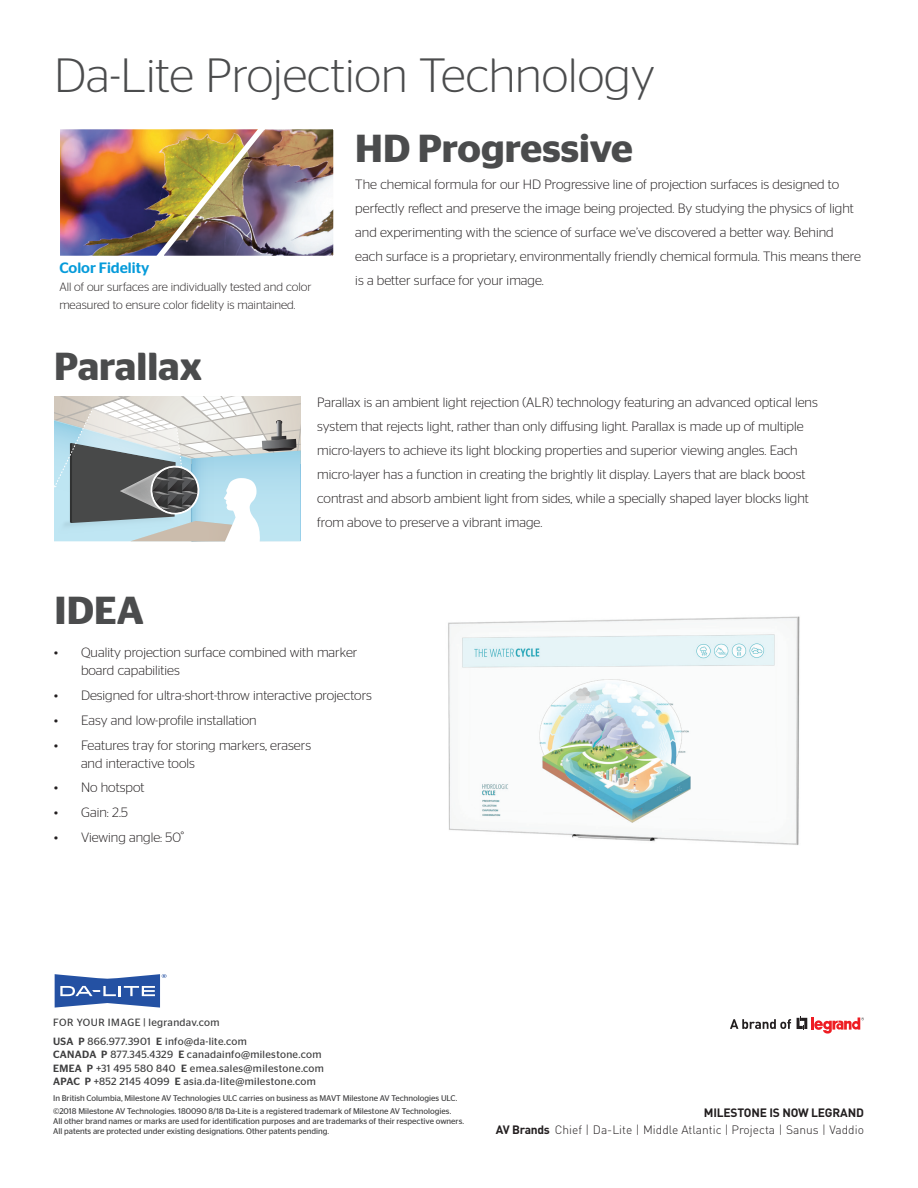
<style>
.page{position:relative;width:918px;height:1188px;background:#fff}
.page>*{position:absolute;margin:0;border:0;box-sizing:border-box;transform-origin:0 0}
.t1{font:300 48px "Stag Sans";color:#4b4c4d}
.t2{font:600 39px "Stag Sans";color:#4b4c4d}
.t3{font:500 15px "Stag Sans";color:#069bda}
.t4{font:300 13.5px/24px "Stag Sans";color:#231f20}
.t5{font:300 12px/18px "Stag Sans";color:#231f20}
.t6{font:300 12px "DIN Pro";color:#231f20}
.t7{font:700 12px "DIN Pro";letter-spacing:-.015em;color:#231f20}
.t8{font:10.5px/13.5px "Stag Sans";letter-spacing:.03em;color:#3e3e3f}
.t9{font:8.25px/13.2px "Stag Sans";color:#3e3e3f}
.s1{font-family:"Helvetica Neue"}
.s2{font-weight:500}
.s3{font-weight:700}
</style>
<div class="page">
<img style="left:61px;top:130px;width:86px;height:125px">
<div style="left:55px;top:124px;width:284px;height:137px;border:5px solid #fff"></div>
<img style="left:147px;top:124px;width:192px;height:137px">
<svg style="left:55px;top:974px;width:111px;height:34px"></svg>
<svg style="left:797px;top:1017px;width:67px;height:17px"></svg>
<svg style="left:730px;top:1019px;width:61px;height:10px"></svg>
<img style="left:448px;top:616px;width:352px;height:229px">
<svg style="left:54px;top:396px;width:247px;height:145px;background:#b1bfc2"></svg>
<h1 class="t1" style="left:54px;top:49px;width:602px">Da-Lite Projection Technology</h1>
<p class="t3" style="left:59px;top:259px;width:92px">Color Fidelity</p>
<p class="t5" style="left:59px;top:278px;width:254px">All of our surfaces are individually tested and color measured to ensure color fidelity is maintained.</p>
<h2 class="t2" style="left:54px;top:344px;width:150px">Parallax</h2>
<h2 class="t2" style="left:355px;top:125px;width:279px">HD Progressive</h2>
<p class="t4" style="left:355px;top:172px;width:507px">The chemical formula for our HD Progressive line of projection surfaces is designed to perfectly reflect and preserve the image being projected. By studying the physics of light and experimenting with the science of surface we’ve discovered a better way. Behind each surface is a proprietary, environmentally friendly chemical formula. This means there is a better surface for your image.</p>
<h2 class="t2" style="left:55px;top:588px;width:91px">IDEA</h2>
<p class="t4" style="left:317px;top:390px;width:502px">Parallax is an ambient light rejection (ALR) technology featuring an advanced optical lens system that rejects light, rather than only diffusing light. Parallax is made up of multiple micro-layers to achieve its light blocking properties and superior viewing angles. Each micro-layer has a function in creating the brightly lit display. Layers that are black boost contrast and absorb ambient light from sides, while a specially shaped layer blocks light from above to preserve a vibrant image.</p>
<p class="t4" style="left:81px;top:644px;width:278px;line-height:18px;text-indent:-27px">• Quality projection surface combined with marker board capabilities</p>
<p class="t4" style="left:54px;top:683px;width:319px">• Designed for ultra-short-throw interactive projectors</p>
<p class="t4" style="left:54px;top:708px;width:204px">• Easy and low-profile installation</p>
<p class="t4" style="left:81px;top:736px;width:232px;line-height:18px;text-indent:-27px">• Features tray for storing markers, erasers and interactive tools</p>
<p class="t4" style="left:54px;top:776px;width:92px">• No hotspot</p>
<p class="t4" style="left:54px;top:800px;width:76px">• Gain: 2.5</p>
<p class="t4" style="left:54px;top:825px;width:131px">• Viewing angle: 50<span class="s1">˚</span></p>
<p class="t8" style="left:53px;top:1013px;width:195px;line-height:18.9px">FOR YOUR IMAGE | legrandav.com<br><span class="s2">USA P</span> 866.977.3901 <span class="s2">E</span> info@da-lite.com</p>
<p class="t8" style="left:53px;top:1048px;width:272px"><span class="s2">CANADA P</span> 877.345.4329 <span class="s2">E</span> canadainfo@milestone.com<br><span class="s2">EMEA P</span> +31 495 580 840 <span class="s2">E</span> emea.sales@milestone.com<br><span class="s2">APAC P</span> +852 2145 4099 <span class="s2">E</span> asia.da-lite@milestone.com</p>
<p class="t9" style="left:53px;top:1091px;width:406px">In British Columbia, Milestone AV Technologies ULC carries on business as MAVT Milestone AV Technologies ULC. ©2018 Milestone AV Technologies. 180090 8/18 Da-Lite is a registered trademark of Milestone AV Technologies.</p>
<p class="t9" style="left:53px;top:1116px;width:412px;line-height:9.9px">All other brand names or marks are used for identification purposes and are trademarks of their respective owners.<br>All patents are protected under existing designations. Other patents pending.</p>
<p class="t6" style="left:496px;top:1121px;width:370px"><span class="s3">AV Brands</span> Chief | Da-Lite | Middle Atlantic | Projecta | Sanus | Vaddio</p>
<p class="t7" style="left:704px;top:1104px;width:162px">MILESTONE IS NOW LEGRAND</p>
</div>
